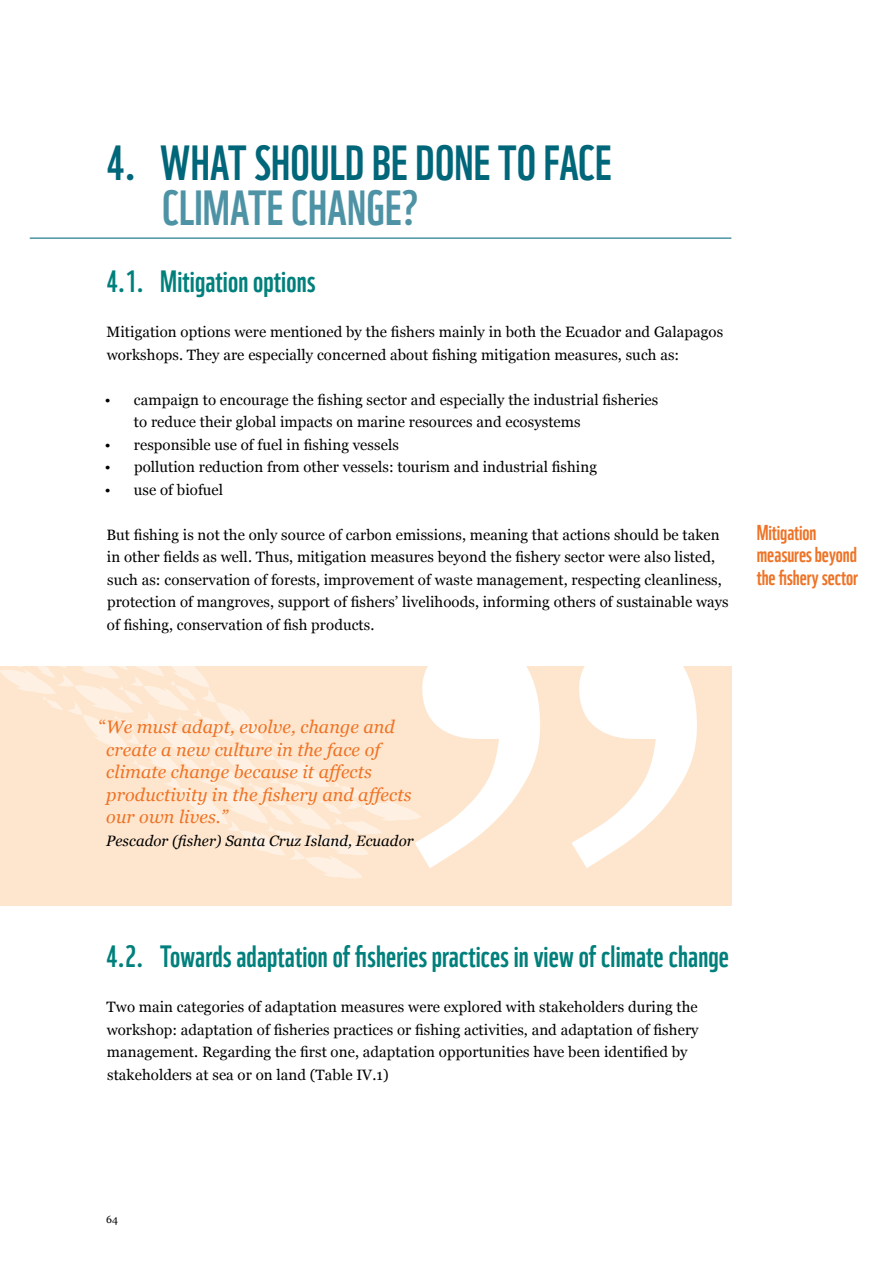
<style>
.page{position:relative;width:893px;height:1263px;background:#fff}
.page>*{position:absolute;margin:0;border:0;box-sizing:border-box;transform-origin:0 0}
.t1{font:48px "WWF";letter-spacing:.005em;color:#006679}
.t2{font:48px "WWF";letter-spacing:.005em;color:#4e93a5}
.t3{font:30px "WWF";letter-spacing:.005em;color:#00807c}
.t4{font:21px/22.5px "WWF";letter-spacing:-.005em;color:#ee7326}
.t5{font:italic 18px/22.5px "Georgia";letter-spacing:.005em;color:#ee7326}
.t6{font:15px/22.5px "Georgia";letter-spacing:.005em;color:#000}
.t7{font:italic 15px "Georgia";letter-spacing:.005em;color:#000}
.t8{font:10.5px "Georgia";color:#000}
.s1{font-style:normal}
</style>
<div class="page">
<hr style="left:30px;top:237px;width:701px;height:2px;background:#4e93a5">
<div style="left:0;top:666px;width:731px;height:240px;background:#fee6ce"></div>
<svg style="left:421px;top:666px;width:276px;height:202px"></svg>
<svg style="left:0;top:666px;width:421px;height:212px"></svg>
<h1 class="t1" style="left:107px;top:125px;width:506px">4. WHAT SHOULD BE DONE TO FACE</h1>
<h1 class="t2" style="left:162px;top:170px;width:258px">CLIMATE CHANGE?</h1>
<h2 class="t3" style="left:107px;top:258px;width:210px">4.1. Mitigation options</h2>
<p class="t6" style="left:106px;top:320px;width:618px">Mitigation options were mentioned by the fishers mainly in both the Ecuador and Galapagos workshops. They are especially concerned about fishing mitigation measures, such as:</p>
<p class="t6" style="left:134px;top:388px;width:526px;text-indent:-29px">• campaign to encourage the fishing sector and especially the industrial fisheries to reduce their global impacts on marine resources and ecosystems</p>
<p class="t6" style="left:105px;top:433px;width:296px">• responsible use of fuel in fishing vessels</p>
<p class="t6" style="left:105px;top:455px;width:494px">• pollution reduction from other vessels: tourism and industrial fishing</p>
<p class="t6" style="left:105px;top:478px;width:120px">• use of biofuel</p>
<p class="t6" style="left:106px;top:523px;width:624px">But fishing is not the only source of carbon emissions, meaning that actions should be taken in other fields as well. Thus, mitigation measures beyond the fishery sector were also listed, such as: conservation of forests, improvement of waste management, respecting cleanliness, protection of mangroves, support of fishers’ livelihoods, informing others of sustainable ways of fishing, conservation of fish products.</p>
<h3 class="t4" style="left:757px;top:519px;width:103px">Mitigation measures beyond the fishery sector</h3>
<p class="t5" style="left:106px;top:715px;width:307px;text-indent:-7px"><span class="s1">“</span>We must adapt, evolve, change and create a new culture in the face of climate change because it affects productivity in the fishery and affects our own lives.”</p>
<p class="t7" style="left:106px;top:830px;width:309px">Pescador (fisher) Santa Cruz Island, Ecuador</p>
<h2 class="t3" style="left:107px;top:933px;width:624px">4.2. Towards adaptation of fisheries practices in view of climate change</h2>
<p class="t6" style="left:107px;top:995px;width:594px">Two main categories of adaptation measures were explored with stakeholders during the workshop: adaptation of fisheries practices or fishing activities, and adaptation of fishery management. Regarding the first one, adaptation opportunities have been identified by stakeholders at sea or on land (Table IV.1)</p>
<p class="t8" style="left:106px;top:1211px;width:13px">64</p>
</div>
